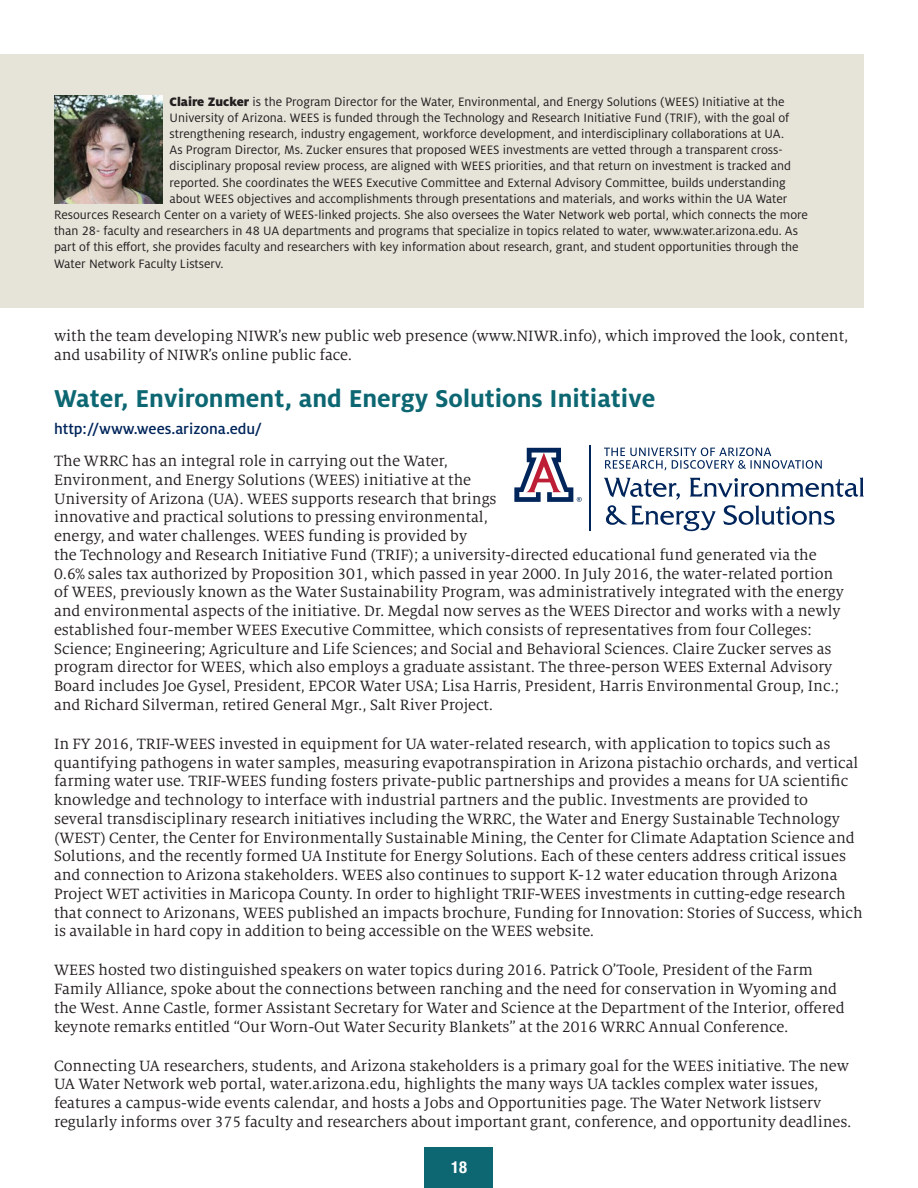
<style>
.page{position:relative;width:918px;height:1188px;background:#fff}
.page>*{position:absolute;margin:0;border:0;box-sizing:border-box;transform-origin:0 0}
.Project_Headings{font:700 27px "Milo OT";color:#0d6772}
.Body_Text{font:16.5px/18.8px "Milo Serif OT";color:#231f20}
.url{font:500 16.5px "Milo OT";color:#00255b}
.t1{font:700 condensed 16.5px "Helvetica Neue LT Std";color:#fff}
.Sidebar_Body{font:13.5px "Milo OT";color:#231f20}
.s1{font-weight:900}
</style>
<div class="page">
<div style="left:0;top:54px;width:864px;height:254px;background:#e6e4d9"></div>
<img style="left:55px;top:95px;width:108px;height:108px">
<svg style="left:514px;top:447px;width:68px;height:55px"></svg>
<hr style="left:590px;top:446px;width:1px;height:85px;background:#00255b">
<svg style="left:606px;top:505px;width:229px;height:26px"></svg>
<svg style="left:604px;top:477px;width:260px;height:22px"></svg>
<svg style="left:604px;top:448px;width:218px;height:22px"></svg>
<div style="left:425px;top:1147px;width:68px;height:41px;background:#0d6772"></div>
<p class="Sidebar_Body" style="left:170px;top:94px;width:617px"><span class="s1">Claire Zucker</span> is the Program Director for the Water, Environmental, and Energy Solutions (WEES) Initiative at the</p>
<p class="Sidebar_Body" style="left:170px;top:110px;width:621px">University of Arizona. WEES is funded through the Technology and Research Initiative Fund (TRIF), with the goal of</p>
<p class="Sidebar_Body" style="left:170px;top:126px;width:616px">strengthening research, industry engagement, workforce development, and interdisciplinary collaborations at UA.</p>
<p class="Sidebar_Body" style="left:170px;top:143px;width:615px">As Program Director, Ms. Zucker ensures that proposed WEES investments are vetted through a transparent cross-</p>
<p class="Sidebar_Body" style="left:170px;top:159px;width:623px">disciplinary proposal review process, are aligned with WEES priorities, and that return on investment is tracked and</p>
<p class="Sidebar_Body" style="left:170px;top:175px;width:618px">reported. She coordinates the WEES Executive Committee and External Advisory Committee, builds understanding</p>
<p class="Sidebar_Body" style="left:170px;top:191px;width:619px">about WEES objectives and accomplishments through presentations and materials, and works within the UA Water</p>
<p class="Sidebar_Body" style="left:54px;top:207px;width:756px">Resources Research Center on a variety of WEES-linked projects. She also oversees the Water Network web portal, which connects the more</p>
<p class="Sidebar_Body" style="left:54px;top:224px;width:746px">than 28- faculty and researchers in 48 UA departments and programs that specialize in topics related to water, www.water.arizona.edu. As</p>
<p class="Sidebar_Body" style="left:54px;top:240px;width:746px">part of this effort, she provides faculty and researchers with key information about research, grant, and student opportunities through the</p>
<p class="Sidebar_Body" style="left:54px;top:256px;width:171px">Water Network Faculty Listserv.</p>
<p class="Body_Text" style="left:54px;top:327px;width:796px">with the team developing NIWR’s new public web presence (www.NIWR.info), which improved the look, content, and usability of NIWR’s online public face.</p>
<p class="Project_Headings" style="left:54px;top:384px;width:603px">Water, Environment, and Energy Solutions Initiative</p>
<p class="url" style="left:54px;top:420px;width:209px">http://www.wees.arizona.edu/</p>
<p class="Body_Text" style="left:54px;top:452px;width:792px">The WRRC has an integral role in carrying out the Water,<br>Environment, and Energy Solutions (WEES) initiative at the<br>University of Arizona (UA). WEES supports research that brings<br>innovative and practical solutions to pressing environmental,<br>energy, and water challenges. WEES funding is provided by<br>the Technology and Research Initiative Fund (TRIF); a university-directed educational fund generated via the 0.6% sales tax authorized by Proposition 301, which passed in year 2000. In July 2016, the water-related portion of WEES, previously known as the Water Sustainability Program, was administratively integrated with the energy and environmental aspects of the initiative. Dr. Megdal now serves as the WEES Director and works with a newly established four-member WEES Executive Committee, which consists of representatives from four Colleges:<br>Science; Engineering; Agriculture and Life Sciences; and Social and Behavioral Sciences. Claire Zucker serves as program director for WEES, which also employs a graduate assistant. The three-person WEES External Advisory Board includes Joe Gysel, President, EPCOR Water USA; Lisa Harris, President, Harris Environmental Group, Inc.; and Richard Silverman, retired General Mgr., Salt River Project.</p>
<p class="Body_Text" style="left:54px;top:735px;width:810px">In FY 2016, TRIF-WEES invested in equipment for UA water-related research, with application to topics such as quantifying pathogens in water samples, measuring evapotranspiration in Arizona pistachio orchards, and vertical farming water use. TRIF-WEES funding fosters private-public partnerships and provides a means for UA scientific knowledge and technology to interface with industrial partners and the public. Investments are provided to<br>several transdisciplinary research initiatives including the WRRC, the Water and Energy Sustainable Technology (WEST) Center, the Center for Environmentally Sustainable Mining, the Center for Climate Adaptation Science and Solutions, and the recently formed UA Institute for Energy Solutions. Each of these centers address critical issues and connection to Arizona stakeholders. WEES also continues to support K-12 water education through Arizona Project WET activities in Maricopa County. In order to highlight TRIF-WEES investments in cutting-edge research that connect to Arizonans, WEES published an impacts brochure, Funding for Innovation: Stories of Success, which is available in hard copy in addition to being accessible on the WEES website.</p>
<p class="Body_Text" style="left:54px;top:961px;width:792px">WEES hosted two distinguished speakers on water topics during 2016. Patrick O’Toole, President of the Farm Family Alliance, spoke about the connections between ranching and the need for conservation in Wyoming and the West. Anne Castle, former Assistant Secretary for Water and Science at the Department of the Interior, offered keynote remarks entitled “Our Worn-Out Water Security Blankets” at the 2016 WRRC Annual Conference.</p>
<p class="Body_Text" style="left:54px;top:1056px;width:799px">Connecting UA researchers, students, and Arizona stakeholders is a primary goal for the WEES initiative. The new UA Water Network web portal, water.arizona.edu, highlights the many ways UA tackles complex water issues, features a campus-wide events calendar, and hosts a Jobs and Opportunities page. The Water Network listserv regularly informs over 375 faculty and researchers about important grant, conference, and opportunity deadlines.</p>
<p class="t1" style="left:451px;top:1157px;width:17px">18</p>
</div>
